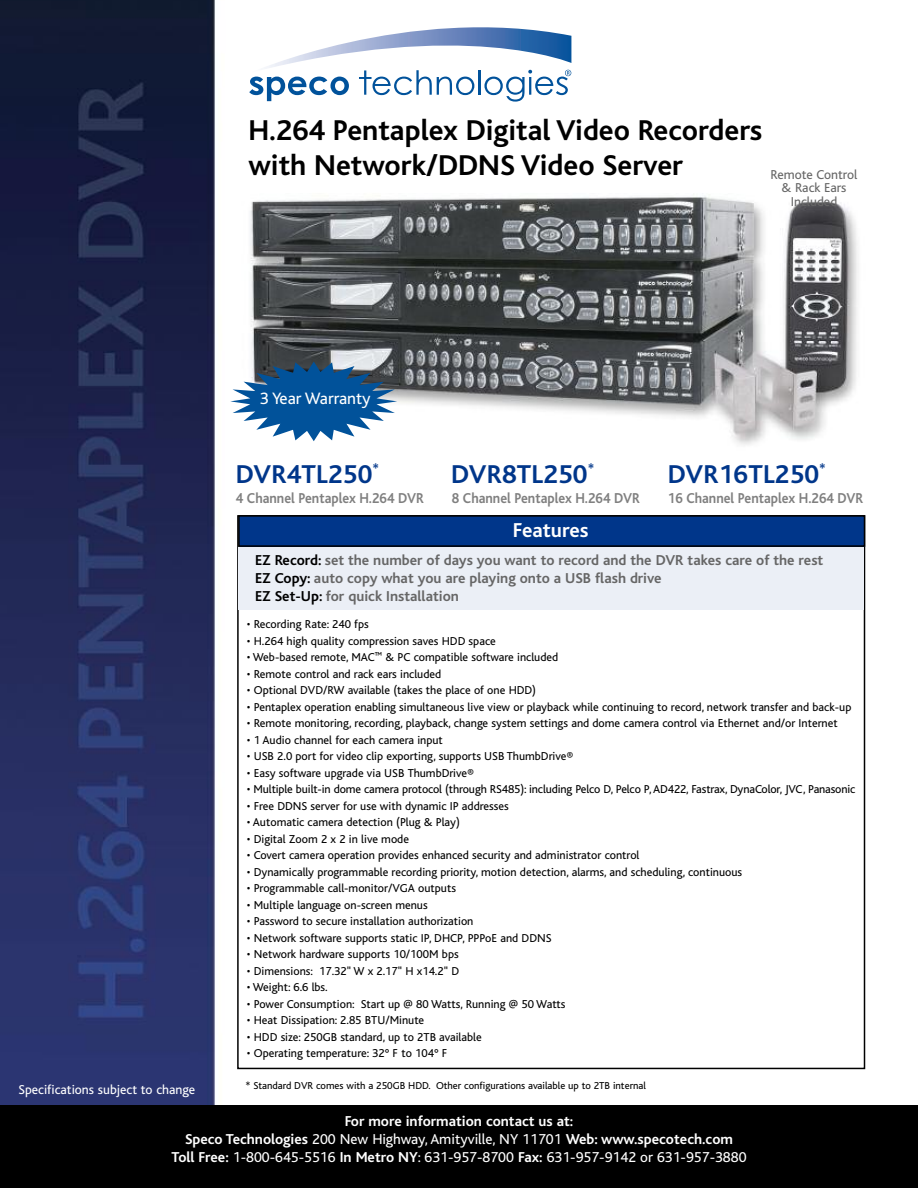
<style>
.page{position:relative;width:918px;height:1188px;background:#fff}
.page>*{position:absolute;margin:0;border:0;box-sizing:border-box;transform-origin:0 0}
.t1{font:700 30px/34.5px "Bliss";color:#000}
.t2{font:700 27px "Bliss";letter-spacing:.005em;color:#00368a}
.t3{font:700 21px "Bliss";color:#fff}
.t4{font:17.25px "Bliss";color:#fff}
.t5{font:700 15px/18px "Bliss";color:#fff;text-align:center}
.t6{font:700 15px/18px "Bliss";color:#666}
.t7{font:700 15px "Bliss";color:#808080;scale:.92 1}
.t8{font:13.5px/13.5px "Bliss";color:#666;text-align:center}
.t9{font:13.5px "Bliss";color:#fff}
.t10{font:12px "Bliss";color:#000}
.t11{font:10.5px "Bliss";color:#000}
.s1{color:#000}
.s2{font-weight:400}
</style>
<div class="page">
<img style="left:0;top:0;width:866px;height:1105px">
<div style="left:0;top:1105px;width:918px;height:83px;background:#000"></div>
<svg style="left:249px;top:12px;width:322px;height:90px"></svg>
<div style="left:239px;top:516px;width:626px;height:30px;background:#00368a"></div>
<div style="left:238px;top:515px;width:627px;height:32px;border:2px solid #000"></div>
<div style="left:239px;top:548px;width:625px;height:62px;background:#ebeff6"></div>
<svg style="left:230px;top:362px;width:167px;height:79px"></svg>
<h1 class="t1" style="left:248px;top:117px;width:515px">H.264 Pentaplex Digital Video Recorders with Network/DDNS Video Server</h1>
<p class="t8" style="left:771px;top:169px;width:88px">Remote Control &amp; Rack Ears<br>Included</p>
<h3 class="t4" style="left:260px;top:392px;width:113px">3 Year Warranty</h3>
<h2 class="t2" style="left:236px;top:466px;width:145px">DVR4TL250<sup>*</sup></h2>
<h2 class="t2" style="left:451px;top:466px;width:145px">DVR8TL250<sup>*</sup></h2>
<h2 class="t2" style="left:668px;top:466px;width:159px">DVR16TL250<sup>*</sup></h2>
<p class="t7" style="left:236px;top:493px;width:206px">4 Channel Pentaplex H.264 DVR</p>
<p class="t7" style="left:452px;top:493px;width:206px">8 Channel Pentaplex H.264 DVR</p>
<p class="t7" style="left:668px;top:493px;width:214px">16 Channel Pentaplex H.264 DVR</p>
<h3 class="t3" style="left:513px;top:523px;width:77px">Features</h3>
<p class="t6" style="left:255px;top:553px;width:570px"><span class="s1">EZ Record:</span> set the number of days you want to record and the DVR takes care of the rest<br><span class="s1">EZ Copy:</span> auto copy what you are playing onto a USB flash drive<br><span class="s1">EZ Set-Up:</span> for quick Installation</p>
<p class="t10" style="left:247px;top:620px;width:123px">• Recording Rate: 240 fps</p>
<p class="t10" style="left:247px;top:637px;width:250px">• H.264 high quality compression saves HDD space</p>
<p class="t10" style="left:247px;top:653px;width:313px">• Web-based remote, MAC<sup>™</sup> &amp; PC compatible software included</p>
<p class="t10" style="left:247px;top:670px;width:196px">• Remote control and rack ears included</p>
<p class="t10" style="left:247px;top:686px;width:291px">• Optional DVD/RW available (takes the place of one HDD)</p>
<p class="t10" style="left:247px;top:703px;width:606px">• Pentaplex operation enabling simultaneous live view or playback while continuing to record, network transfer and back-up</p>
<p class="t10" style="left:247px;top:719px;width:592px">• Remote monitoring, recording, playback, change system settings and dome camera control via Ethernet and/or Internet</p>
<p class="t10" style="left:247px;top:736px;width:198px">• 1 Audio channel for each camera input</p>
<p class="t10" style="left:247px;top:752px;width:328px">• USB 2.0 port for video clip exporting, supports USB ThumbDrive®</p>
<p class="t10" style="left:247px;top:769px;width:229px">• Easy software upgrade via USB ThumbDrive®</p>
<p class="t10" style="left:247px;top:785px;width:610px">• Multiple built-in dome camera protocol (through RS485): including Pelco D, Pelco P,AD422, Fastrax, DynaColor, JVC, Panasonic</p>
<p class="t10" style="left:247px;top:802px;width:264px">• Free DDNS server for use with dynamic IP addresses</p>
<p class="t10" style="left:247px;top:818px;width:215px">• Automatic camera detection (Plug &amp; Play)</p>
<p class="t10" style="left:247px;top:835px;width:164px">• Digital Zoom 2 x 2 in live mode</p>
<p class="t10" style="left:247px;top:851px;width:394px">• Covert camera operation provides enhanced security and administrator control</p>
<p class="t10" style="left:247px;top:868px;width:497px">• Dynamically programmable recording priority, motion detection, alarms, and scheduling, continuous</p>
<p class="t10" style="left:247px;top:884px;width:211px">• Programmable call-monitor/VGA outputs</p>
<p class="t10" style="left:247px;top:901px;width:182px">• Multiple language on-screen menus</p>
<p class="t10" style="left:247px;top:917px;width:228px">• Password to secure installation authorization</p>
<p class="t10" style="left:247px;top:934px;width:306px">• Network software supports static IP, DHCP, PPPoE and DDNS</p>
<p class="t10" style="left:247px;top:950px;width:213px">• Network hardware supports 10/100M bps</p>
<p class="t10" style="left:247px;top:967px;width:214px">• Dimensions: 17.32" W x 2.17" H x14.2" D</p>
<p class="t10" style="left:247px;top:983px;width:82px">• Weight: 6.6 lbs.</p>
<p class="t10" style="left:247px;top:1000px;width:320px">• Power Consumption: Start up @ 80 Watts, Running @ 50 Watts</p>
<p class="t10" style="left:247px;top:1016px;width:179px">• Heat Dissipation: 2.85 BTU/Minute</p>
<p class="t10" style="left:247px;top:1033px;width:236px">• HDD size: 250GB standard, up to 2TB available</p>
<p class="t10" style="left:247px;top:1049px;width:202px">• Operating temperature: 32° F to 104° F</p>
<p class="t11" style="left:245px;top:1082px;width:402px">* Standard DVR comes with a 250GB HDD. Other configurations available up to 2TB internal</p>
<p class="t9" style="left:18px;top:1085px;width:178px">Specifications subject to change</p>
<p class="t5" style="left:171px;top:1114px;width:577px">For more information contact us at:<br>Speco Technologies <span class="s2">200 New Highway, Amityville, NY 11701</span> Web: www.specotech.com<br>Toll Free: <span class="s2">1-800-645-5516</span> In Metro NY<span class="s2">: 631-957-8700</span> Fax: <span class="s2">631-957-9142 or 631-957-3880</span></p>
</div>
